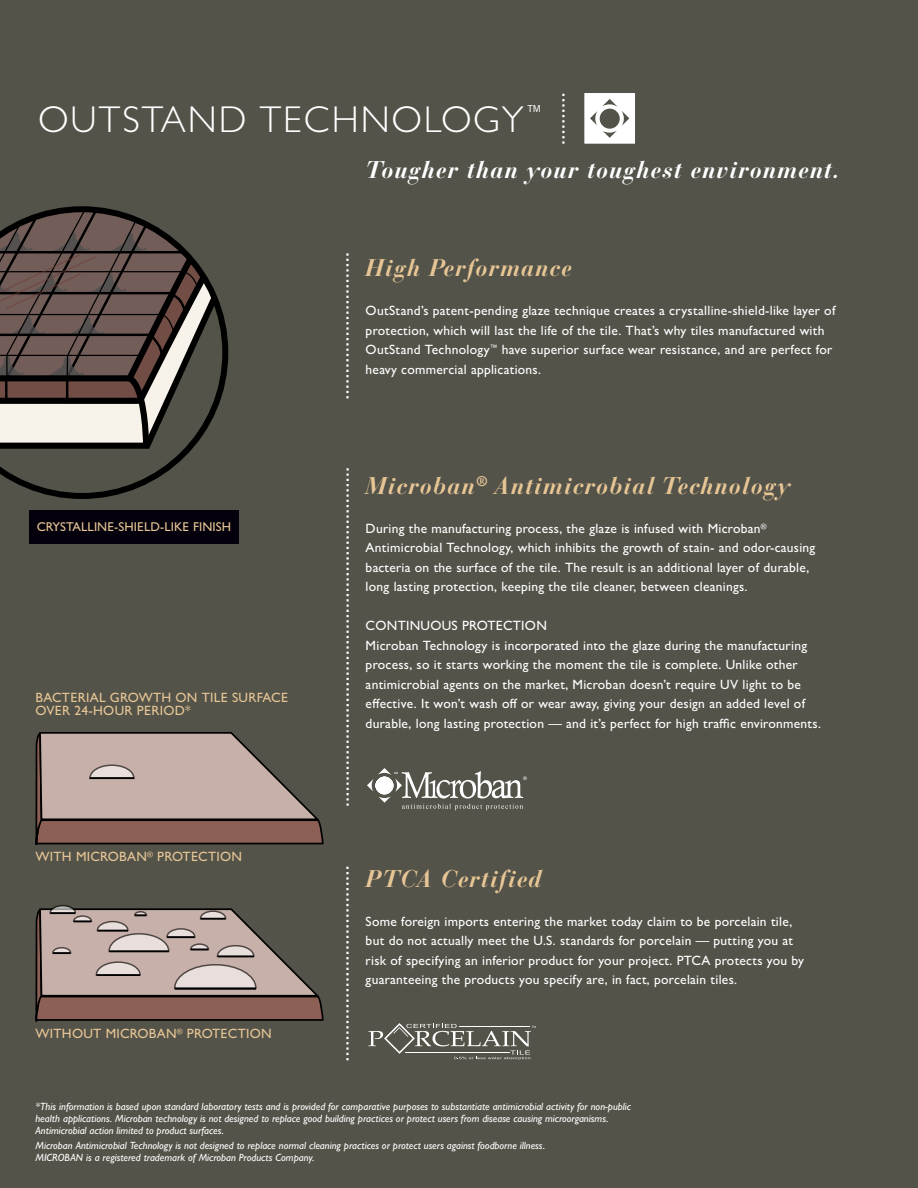
<style>
.page{position:relative;width:918px;height:1188px;background:#54534a}
.page>*{position:absolute;margin:0;border:0;box-sizing:border-box;transform-origin:0 0}
.SS_Product_Name__Int{font:300 37.5px "Gill Sans MT Std";letter-spacing:.055em;color:#fff}
.OUTSTAND_Subtitle{font:italic 700 24px "Bauer Bodoni Std";letter-spacing:.04em;color:#e7c695}
.OUTSTAND_Subtitle-2{font:italic 700 24px "Bauer Bodoni Std";letter-spacing:.04em;color:#fff}
.OUTSTAND_Body_Text{font:500 13.5px/19.5px "Gill Sans MT Std";letter-spacing:.02em;color:#fff}
.OUTSTAND_Body_Text-2{font:500 13.5px/13.5px "Gill Sans MT Std";letter-spacing:.02em;color:#e7c695}
.OUTSTAND_Body_Text-3{font:500 12.75px "Gill Sans MT Std";letter-spacing:.01em;color:#e7c695}
.t1{font:italic 500 10.5px/12px "Gill Sans MT Std";color:#fff}
</style>
<div class="page">
<svg style="left:346px;top:867px;width:3px;height:193px"></svg>
<svg style="left:346px;top:253px;width:3px;height:145px"></svg>
<svg style="left:346px;top:468px;width:3px;height:338px"></svg>
<svg style="left:367px;top:768px;width:160px;height:42px"></svg>
<svg style="left:35px;top:732px;width:289px;height:290px"></svg>
<hr style="left:90px;top:777px;width:44px;height:2px;background:#000">
<svg style="left:368px;top:1023px;width:168px;height:37px"></svg>
<svg style="left:584px;top:93px;width:51px;height:51px;background:#dededc"></svg>
<div style="left:29px;top:510px;width:210px;height:33px;background:#04000c"></div>
<svg style="left:0;top:206px;width:228px;height:293px"></svg>
<svg style="left:562px;top:94px;width:3px;height:50px"></svg>
<p class="SS_Product_Name__Int" style="left:39px;top:96px;width:505px">OUTSTAND TECHNOLOGY<sup>™</sup></p>
<p class="OUTSTAND_Subtitle-2" style="left:366px;top:154px;width:476px">Tougher than your toughest environment.</p>
<p class="OUTSTAND_Body_Text-3" style="left:37px;top:519px;width:196px">CRYSTALLINE-SHIELD-LIKE FINISH</p>
<p class="OUTSTAND_Body_Text-2" style="left:35px;top:691px;width:254px">BACTERIAL GROWTH ON TILE SURFACE<br>OVER 24-HOUR PERIOD*</p>
<p class="OUTSTAND_Body_Text-2" style="left:35px;top:850px;width:208px">WITH MICROBAN<sup>®</sup> PROTECTION</p>
<p class="OUTSTAND_Body_Text-2" style="left:35px;top:1027px;width:238px">WITHOUT MICROBAN<sup>®</sup> PROTECTION</p>
<p class="OUTSTAND_Subtitle" style="left:366px;top:253px;width:208px">High Performance</p>
<p class="OUTSTAND_Body_Text" style="left:366px;top:301px;width:471px">OutStand’s patent-pending glaze technique creates a crystalline-shield-like layer of protection, which will last the life of the tile. That’s why tiles manufactured with OutStand Technology<sup>™</sup> have superior surface wear resistance, and are perfect for heavy commercial applications.</p>
<p class="OUTSTAND_Subtitle" style="left:366px;top:471px;width:426px">Microban<sup>®</sup> Antimicrobial Technology</p>
<p class="OUTSTAND_Body_Text" style="left:366px;top:519px;width:451px">During the manufacturing process, the glaze is infused with Microban<sup>® </sup>Antimicrobial Technology, which inhibits the growth of stain- and odor-causing bacteria on the surface of the tile. The result is an additional layer of durable, long lasting protection, keeping the tile cleaner, between cleanings.</p>
<p class="OUTSTAND_Body_Text" style="left:366px;top:616px;width:183px">CONTINUOUS PROTECTION</p>
<p class="OUTSTAND_Body_Text" style="left:366px;top:636px;width:457px">Microban Technology is incorporated into the glaze during the manufacturing process, so it starts working the moment the tile is complete. Unlike other antimicrobial agents on the market, Microban doesn’t require UV light to be effective. It won’t wash off or wear away, giving your design an added level of durable, long lasting protection — and it’s perfect for high traffic environments.</p>
<p class="OUTSTAND_Subtitle" style="left:366px;top:864px;width:178px">PTCA Certified</p>
<p class="OUTSTAND_Body_Text" style="left:366px;top:912px;width:440px">Some foreign imports entering the market today claim to be porcelain tile, but do not actually meet the U.S. standards for porcelain — putting you at risk of specifying an inferior product for your project. PTCA protects you by guaranteeing the products you specify are, in fact, porcelain tiles.</p>
<p class="t1" style="left:35px;top:1100px;width:597px">*This information is based upon standard laboratory tests and is provided for comparative purposes to substantiate antimicrobial activity for non-public health applications. Microban technology is not designed to replace good building practices or protect users from disease causing microorganisms.<br>Antimicrobial action limited to product surfaces.</p>
<p class="t1" style="left:35px;top:1139px;width:511px">Microban Antimicrobial Technology is not designed to replace normal cleaning practices or protect users against foodborne illness.<br>MICROBAN is a registered trademark of Microban Products Company.</p>
</div>
